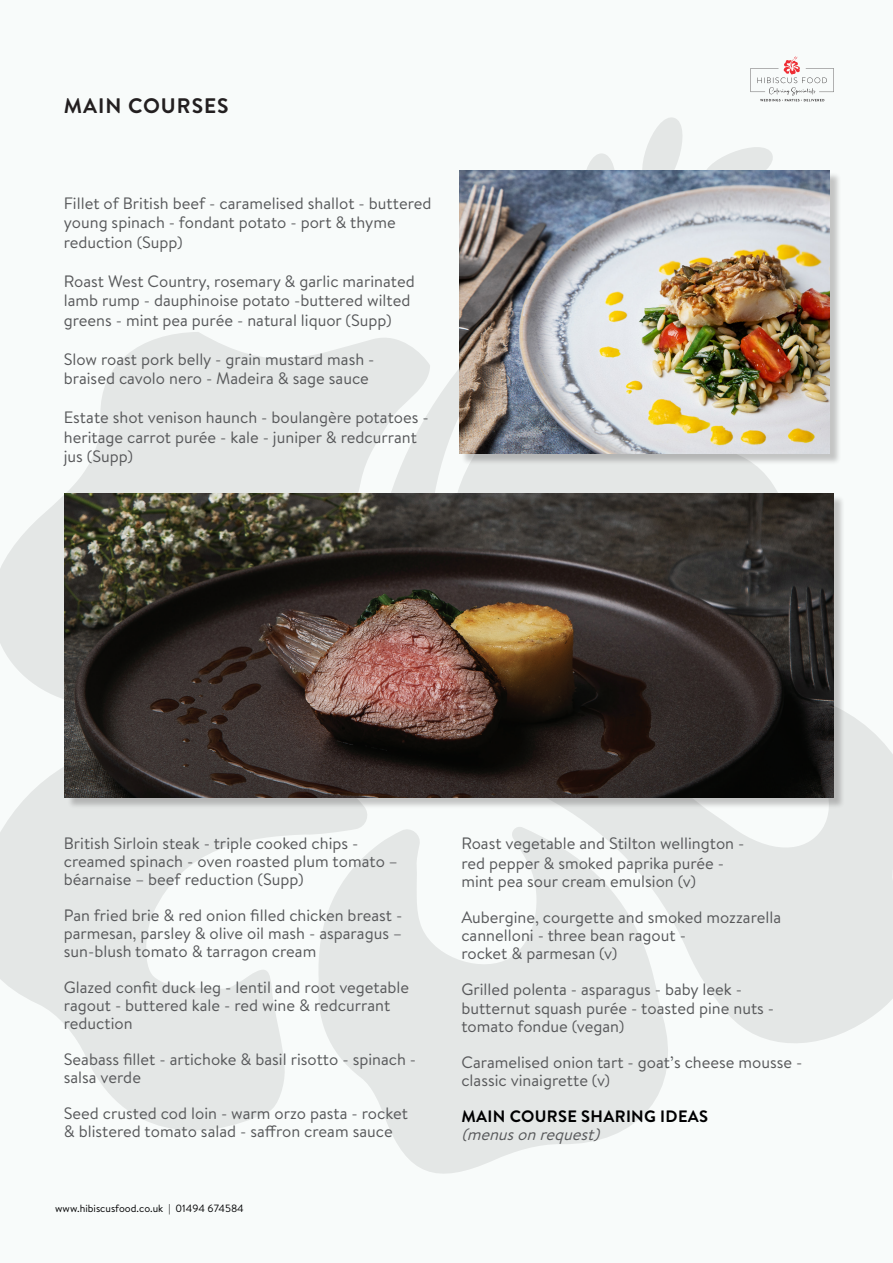
<style>
.page{position:relative;width:893px;height:1263px;background:#fff}
.page>*{position:absolute;margin:0;border:0;box-sizing:border-box;transform-origin:0 0}
.t1{font:700 21px "Brandon Text";letter-spacing:.045em;color:#231f20}
.t2{font:16.5px/18px "Brandon Text";color:#57585a}
.t3{font:700 16.5px "Brandon Text";letter-spacing:.02em;color:#000001}
.t4{font:italic 16.5px "Brandon Text";color:#57585a}
.t5{font:10.5px "Brandon Text";color:#000001}
</style>
<div class="page">
<div style="left:0;top:0;width:893px;height:1263px;background:linear-gradient(to right,#f1f4f3,#f1f4f3)"></div>
<svg style="left:750px;top:56px;width:84px;height:45px"></svg>
<div style="left:67px;top:495px;width:778px;height:315px;background:#231f20;opacity:.25"></div>
<img style="left:65px;top:493px;width:768px;height:304px">
<div style="left:461px;top:173px;width:380px;height:292px;background:#231f20;opacity:.25"></div>
<img style="left:459px;top:171px;width:370px;height:282px">
<p class="t1" style="left:64px;top:91px;width:166px">MAIN COURSES</p>
<p class="t2" style="left:64px;top:193px;width:369px">Fillet of British beef - caramelised shallot - buttered</p>
<p class="t2" style="left:64px;top:212px;width:333px;line-height:19.5px">young spinach - fondant potato - port &amp; thyme reduction (Supp)</p>
<p class="t2" style="left:64px;top:271px;width:353px">Roast West Country, rosemary &amp; garlic marinated</p>
<p class="t2" style="left:64px;top:290px;width:348px;line-height:19.5px">lamb rump - dauphinoise potato -buttered wilted greens - mint pea purée - natural liquor (Supp)</p>
<p class="t2" style="left:64px;top:349px;width:312px">Slow roast pork belly - grain mustard mash -</p>
<p class="t2" style="left:64px;top:369px;width:307px">braised cavolo nero - Madeira &amp; sage sauce</p>
<p class="t2" style="left:64px;top:407px;width:366px;line-height:19.5px">Estate shot venison haunch - boulangère potatoes - heritage carrot purée - kale - juniper &amp; redcurrant</p>
<p class="t2" style="left:64px;top:447px;width:71px">jus (Supp)</p>
<p class="t2" style="left:64px;top:834px;width:296px">British Sirloin steak - triple cooked chips -</p>
<p class="t2" style="left:64px;top:852px;width:336px">creamed spinach - oven roasted plum tomato – béarnaise – beef reduction (Supp)</p>
<p class="t2" style="left:64px;top:906px;width:340px">Pan fried brie &amp; red onion filled chicken breast - parmesan, parsley &amp; olive oil mash - asparagus –</p>
<p class="t2" style="left:64px;top:942px;width:254px">sun-blush tomato &amp; tarragon cream</p>
<p class="t2" style="left:64px;top:978px;width:347px">Glazed confit duck leg - lentil and root vegetable ragout - buttered kale - red wine &amp; redcurrant reduction</p>
<p class="t2" style="left:64px;top:1050px;width:354px">Seabass fillet - artichoke &amp; basil risotto - spinach - salsa verde</p>
<p class="t2" style="left:64px;top:1104px;width:346px">Seed crusted cod loin - warm orzo pasta - rocket</p>
<p class="t2" style="left:64px;top:1122px;width:330px">&amp; blistered tomato salad - saffron cream sauce</p>
<p class="t5" style="left:55px;top:1201px;width:190px">www.hibiscusfood.co.uk | 01494 674584</p>
<p class="t2" style="left:461px;top:834px;width:285px">Roast vegetable and Stilton wellington -</p>
<p class="t2" style="left:461px;top:853px;width:264px">red pepper &amp; smoked paprika purée -</p>
<p class="t2" style="left:461px;top:871px;width:236px">mint pea sour cream emulsion (v)</p>
<p class="t2" style="left:461px;top:907px;width:321px">Aubergine, courgette and smoked mozzarella cannelloni - three bean ragout -</p>
<p class="t2" style="left:461px;top:943px;width:158px">rocket &amp; parmesan (v)</p>
<p class="t2" style="left:461px;top:979px;width:282px">Grilled polenta - asparagus - baby leek -</p>
<p class="t2" style="left:461px;top:999px;width:314px">butternut squash purée - toasted pine nuts -</p>
<p class="t2" style="left:461px;top:1017px;width:165px">tomato fondue (vegan)</p>
<p class="t2" style="left:461px;top:1053px;width:342px">Caramelised onion tart - goat’s cheese mousse - classic vinaigrette (v)</p>
<p class="t3" style="left:461px;top:1105px;width:248px">MAIN COURSE SHARING IDEAS</p>
<p class="t4" style="left:461px;top:1123px;width:145px">(menusonrequest)</p>
</div>
